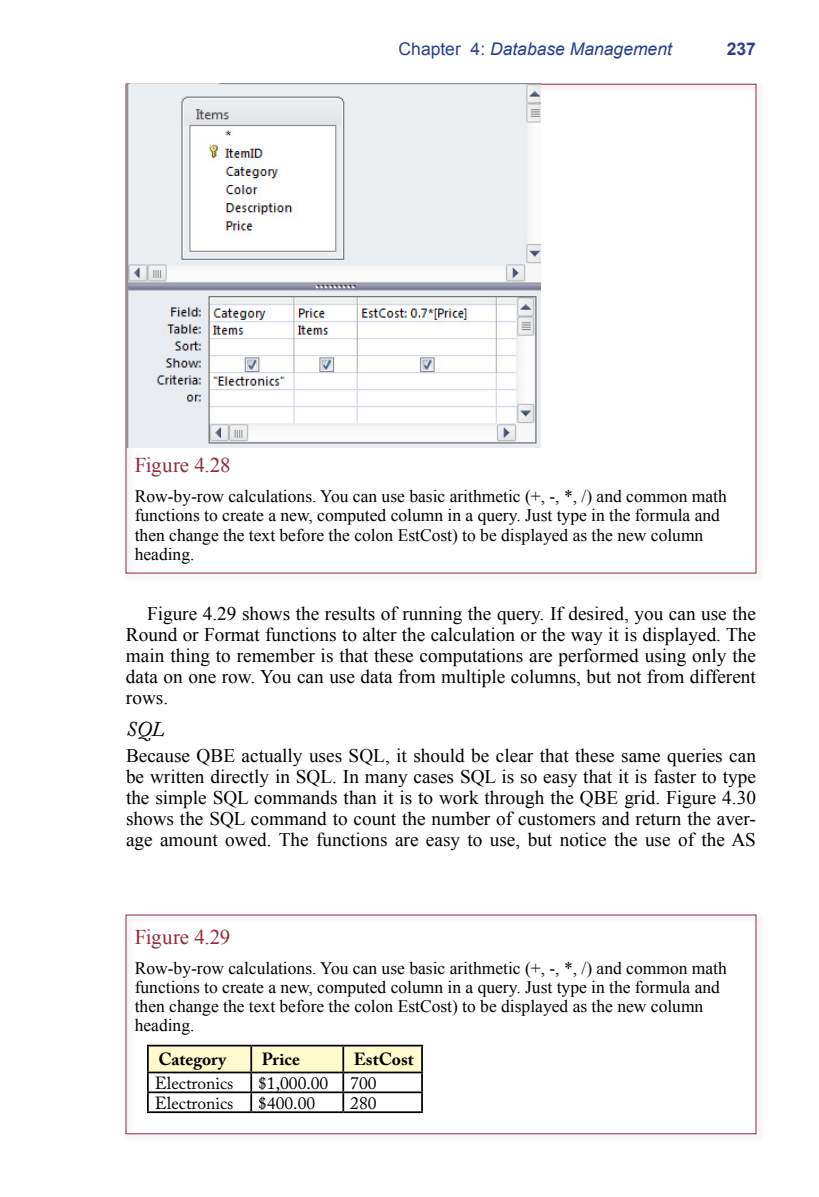
<style>
.page{position:relative;width:819px;height:1197px;background:#fff}
.page>*{position:absolute;margin:0;border:0;box-sizing:border-box;transform-origin:0 0}
.t1{font:21px "Times New Roman";letter-spacing:-.01em;color:#94293b}
.t2{font:italic 21px "Adobe Caslon Pro";color:#000}
.t3{font:19.25px/21px "Times New Roman";color:#000;text-align:justify}
.t4{font:17.5px/19.2px "Times New Roman";color:#000}
.t5{font:17.5px "Adobe Caslon Pro";color:#000}
.t6{font:italic 17.5px "Arial";color:#25408f}
.t7{font:700 17.5px "Adobe Caslon Pro";color:#000}
.t8{font:700 17.5px "Arial";color:#25408f}
.s1{font-style:normal}
</style>
<div class="page">
<div style="left:126px;top:915px;width:630px;height:219px;border:1px solid #94293b"></div>
<img style="left:126px;top:84px;width:414px;height:363px">
<hr style="left:147px;top:1045px;width:104px;height:1px;background:#000">
<hr style="left:251px;top:1045px;width:92px;height:1px;background:#000">
<hr style="left:343px;top:1045px;width:80px;height:1px;background:#000">
<svg style="left:147px;top:1046px;width:276px;height:65px"></svg>
<hr style="left:147px;top:1111px;width:104px;height:2px;background:#000">
<hr style="left:251px;top:1111px;width:92px;height:2px;background:#000">
<hr style="left:343px;top:1111px;width:80px;height:2px;background:#000">
<p class="t6" style="left:399px;top:37px;width:275px"><span class="s1">Chapter 4:</span> Database Management</p>
<p class="t8" style="left:727px;top:37px;width:31px">237</p>
<p class="t1" style="left:135px;top:451px;width:97px">Figure 4.28</p>
<p class="t4" style="left:135px;top:486px;width:594px">Row-by-row calculations. You can use basic arithmetic (+, -, *, /) and common math functions to create a new, computed column in a query. Just type in the formula and then change the text before the colon EstCost) to be displayed as the new column heading.</p>
<p class="t3" style="left:126px;top:603px;width:632px;text-indent:21px">Figure 4.29 shows the results of running the query. If desired, you can use the Round or Format functions to alter the calculation or the way it is displayed. The main thing to remember is that these computations are performed using only the data on one row. You can use data from multiple columns, but not from different rows.</p>
<p class="t2" style="left:126px;top:716px;width:40px">SQL</p>
<p class="t3" style="left:126px;top:745px;width:632px">Because QBE actually uses SQL, it should be clear that these same queries can be written directly in SQL. In many cases SQL is so easy that it is faster to type the simple SQL commands than it is to work through the QBE grid. Figure 4.30 shows the SQL command to count the number of customers and return the aver&shy;age amount owed. The functions are easy to use, but notice the use of the AS</p>
<p class="t1" style="left:135px;top:923px;width:97px">Figure 4.29</p>
<p class="t4" style="left:135px;top:958px;width:594px">Row-by-row calculations. You can use basic arithmetic (+, -, *, /) and common math functions to create a new, computed column in a query. Just type in the formula and then change the text before the colon EstCost) to be displayed as the new column heading.</p>
<p class="t7" style="left:158px;top:1049px;width:69px">Category</p>
<p class="t7" style="left:262px;top:1049px;width:40px">Price</p>
<p class="t7" style="left:354px;top:1049px;width:62px">EstCost</p>
<p class="t5" style="left:155px;top:1073px;width:80px">Electronics</p>
<p class="t5" style="left:258px;top:1073px;width:72px">$1,000.00</p>
<p class="t5" style="left:350px;top:1073px;width:28px">700</p>
<p class="t5" style="left:155px;top:1092px;width:80px">Electronics</p>
<p class="t5" style="left:258px;top:1092px;width:58px">$400.00</p>
<p class="t5" style="left:350px;top:1092px;width:28px">280</p>
</div>
